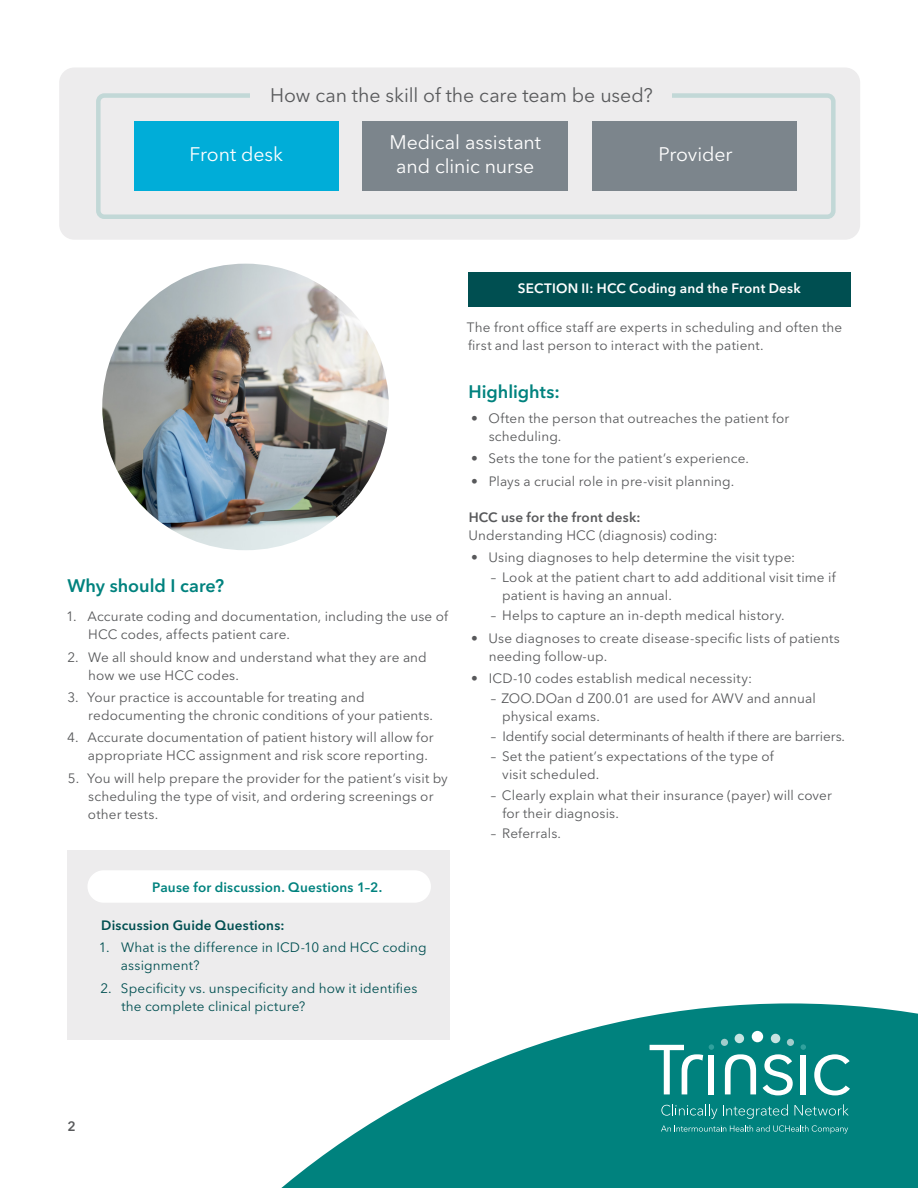
<style>
.page{position:relative;width:918px;height:1188px;background:#fff}
.page>*{position:absolute;margin:0;border:0;box-sizing:border-box;transform-origin:0 0}
.t1{font:19.5px "Avenir Next LT Pro";letter-spacing:-.005em;color:#fff}
.t2{font:19.5px "Avenir Next LT Pro";letter-spacing:-.005em;color:#58595b}
.subhead{font:600 18px "Avenir Next LT Pro";color:#00827e}
.t3{font:13.5px/18px "Avenir Next LT Pro";letter-spacing:.01em;color:#58595b}
.t4{font:13.5px/18px "Avenir Next LT Pro";letter-spacing:.01em;color:#004f51}
.t5{font:13.5px "Avenir Next LT Pro";letter-spacing:-.01em;color:#58595b}
.section_header{font:600 13.5px "Avenir Next LT Pro";letter-spacing:.015em;color:#fff}
.t6{font:600 13.5px "Avenir Next LT Pro";letter-spacing:.015em;color:#00827e}
.t7{font:600 13.5px "Avenir Next LT Pro";letter-spacing:.015em;color:#004f51}
.t8{font:600 13.5px "Avenir Next LT Pro";letter-spacing:.015em;color:#58595b}
</style>
<div class="page">
<div style="left:468px;top:273px;width:382px;height:34px;background:#004f51"></div>
<div style="left:59px;top:68px;width:801px;height:172px;background:#edeced;border-radius:15px"></div>
<div style="left:134px;top:122px;width:204px;height:69px;background:#00add8"></div>
<div style="left:363px;top:122px;width:205px;height:69px;background:#7c858c"></div>
<div style="left:592px;top:122px;width:205px;height:69px;background:#7c858c"></div>
<div style="left:96px;top:93px;width:740px;height:126px;border:4px solid #c2d8d7;border-radius:6px"></div>
<div style="left:250px;top:76px;width:421px;height:39px;background:#edeced"></div>
<div style="left:68px;top:850px;width:382px;height:189px;background:#edeced"></div>
<div style="left:87px;top:870px;width:344px;height:33px;background:#fff;border-radius:16px"></div>
<img style="left:102px;top:264px;width:287px;height:286px;border-radius:143px">
<svg style="left:67px;top:1003px;width:851px;height:185px;fill:#00827e"></svg>
<svg style="left:763px;top:1054px;width:30px;height:41px"></svg>
<div style="left:800px;top:1055px;width:6px;height:39px;background:#fff"></div>
<svg style="left:814px;top:1054px;width:36px;height:41px"></svg>
<svg style="left:725px;top:1054px;width:31px;height:40px"></svg>
<svg style="left:650px;top:1045px;width:53px;height:49px"></svg>
<div style="left:709px;top:1055px;width:5px;height:39px;background:#fff"></div>
<svg style="left:709px;top:1044px;width:5px;height:6px"></svg>
<div style="left:735px;top:1034px;width:9px;height:9px;background:#c8e3e1;border-radius:50%"></div>
<div style="left:771px;top:1034px;width:9px;height:9px;background:#c8e3e1;border-radius:50%"></div>
<div style="left:721px;top:1039px;width:7px;height:7px;background:#a2cccb;border-radius:50%"></div>
<div style="left:787px;top:1039px;width:7px;height:7px;background:#a2cccb;border-radius:50%"></div>
<div style="left:752px;top:1031px;width:11px;height:11px;background:#fff;border-radius:50%"></div>
<svg style="left:801px;top:1044px;width:5px;height:6px"></svg>
<svg style="left:661px;top:1104px;width:56px;height:15px"></svg>
<svg style="left:795px;top:1104px;width:54px;height:12px"></svg>
<svg style="left:723px;top:1104px;width:65px;height:15px"></svg>
<svg style="left:661px;top:1125px;width:187px;height:9px;background:#279591"></svg>
<p class="t2" style="left:270px;top:83px;width:384px">How can the skill of the care team be used?</p>
<p class="t1" style="left:190px;top:143px;width:95px">Front desk</p>
<p class="t1" style="left:389px;top:131px;width:153px">Medical assistant</p>
<p class="t1" style="left:396px;top:154px;width:140px">and clinic nurse</p>
<p class="t1" style="left:658px;top:143px;width:76px">Provider</p>
<p class="subhead" style="left:67px;top:575px;width:158px">Why should I care?</p>
<p class="t3" style="left:88px;top:608px;width:361px;text-indent:-22px">1. Accurate coding and documentation, including the use of<br>HCC codes, affects patient care.</p>
<p class="t3" style="left:88px;top:648px;width:340px;text-indent:-21px">2. We all should know and understand what they are and how we use HCC codes.</p>
<p class="t3" style="left:88px;top:688px;width:346px;text-indent:-21px">3. Your practice is accountable for treating and redocumenting the chronic conditions of your patients.</p>
<p class="t3" style="left:88px;top:729px;width:347px;text-indent:-21px">4. Accurate documentation of patient history will allow for appropriate HCC assignment and risk score reporting.</p>
<p class="t3" style="left:88px;top:769px;width:361px;text-indent:-20px">5. You will help prepare the provider for the patient’s visit by scheduling the type of visit, and ordering screenings or other tests.</p>
<p class="t6" style="left:152px;top:879px;width:232px">Pause for discussion. Questions 1–2.</p>
<p class="t7" style="left:101px;top:917px;width:185px">Discussion Guide Questions:</p>
<p class="t4" style="left:121px;top:939px;width:307px;text-indent:-22px">1. What is the difference in ICD-10 and HCC coding assignment?</p>
<p class="t4" style="left:121px;top:979px;width:297px;text-indent:-21px">2. Specificity vs. unspecificity and how it identifies the complete clinical picture?</p>
<p class="section_header" style="left:518px;top:280px;width:284px">SECTION II: HCC Coding and the Front Desk</p>
<p class="t3" style="left:467px;top:318px;width:377px">The front office staff are experts in scheduling and often the first and last person to interact with the patient.</p>
<p class="subhead" style="left:468px;top:381px;width:93px">Highlights:</p>
<p class="t3" style="left:489px;top:409px;width:302px;text-indent:-18px">• Often the person that outreaches the patient for scheduling.</p>
<p class="t3" style="left:471px;top:450px;width:279px">• Sets the tone for the patient’s experience.</p>
<p class="t3" style="left:471px;top:472px;width:265px">• Plays a crucial role in pre-visit planning.</p>
<p class="t8" style="left:469px;top:509px;width:173px">HCC use for the front desk:</p>
<p class="t3" style="left:468px;top:526px;width:251px">Understanding HCC (diagnosis) coding:</p>
<p class="t3" style="left:471px;top:548px;width:326px">• Using diagnoses to help determine the visit type:</p>
<p class="t3" style="left:502px;top:568px;width:335px;text-indent:-11px">– Look at the patient chart to add additional visit time if patient is having an annual.</p>
<p class="t3" style="left:491px;top:607px;width:296px">– Helps to capture an in-depth medical history.</p>
<p class="t3" style="left:489px;top:629px;width:353px;text-indent:-18px">• Use diagnoses to create disease-specific lists of patients needing follow-up.</p>
<p class="t3" style="left:471px;top:669px;width:283px">• ICD-10 codes establish medical necessity:</p>
<p class="t3" style="left:502px;top:689px;width:315px;text-indent:-11px">– ZOO.DOan d Z00.01 are used for AWV and annual physical exams.</p>
<p class="t5" style="left:491px;top:728px;width:356px">– Identify social determinants of health if there are barriers.</p>
<p class="t3" style="left:502px;top:748px;width:273px;text-indent:-12px">– Set the patient’s expectations of the type of visit scheduled.</p>
<p class="t3" style="left:502px;top:786px;width:331px;text-indent:-12px">– Clearly explain what their insurance (payer) will cover for their diagnosis.</p>
<p class="t3" style="left:491px;top:824px;width:72px">– Referrals.</p>
<p class="t8" style="left:68px;top:1118px;width:10px">2</p>
</div>
